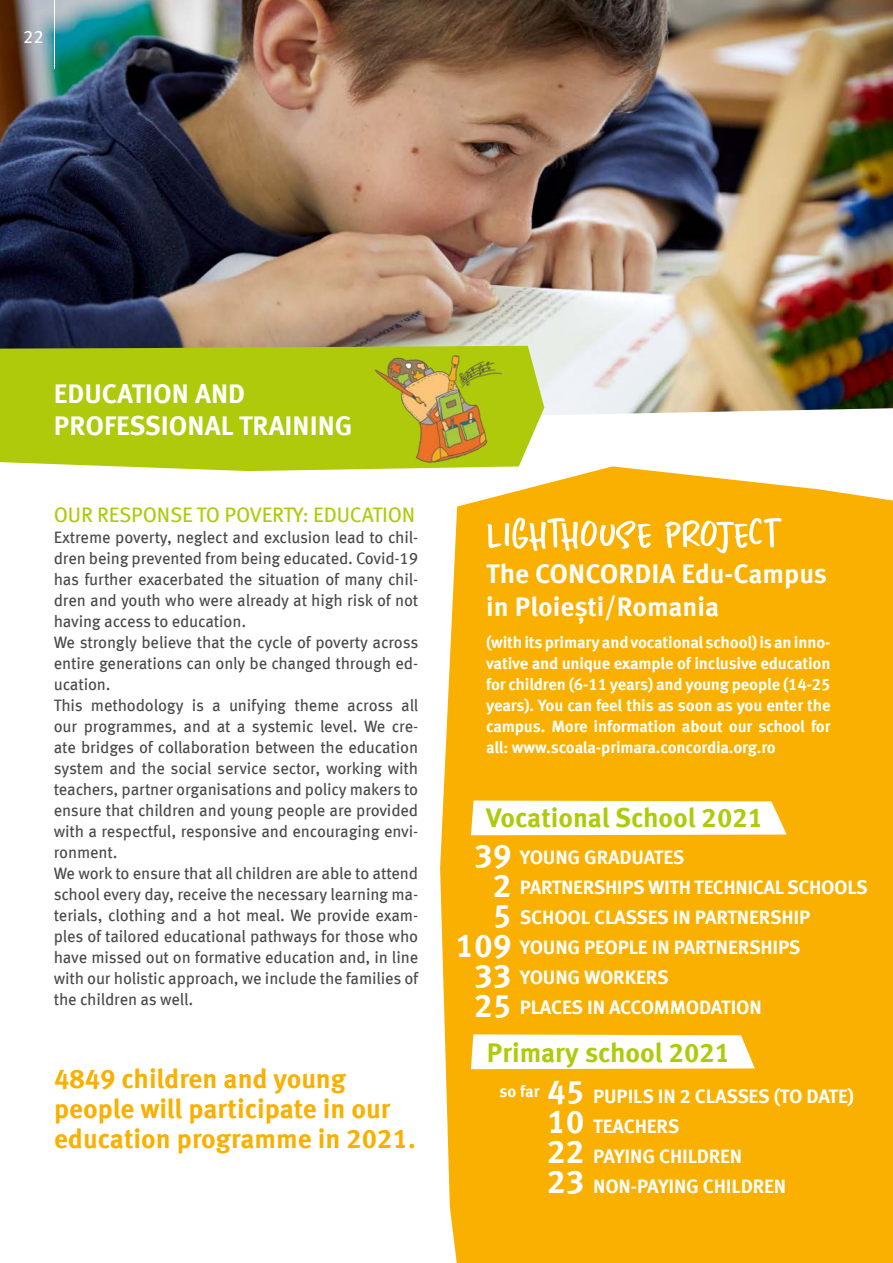
<style>
.page{position:relative;width:893px;height:1263px;background:#fff}
.page>*{position:absolute;margin:0;border:0;box-sizing:border-box;transform-origin:0 0}
.t1{font:51px "Home Education DEMO";letter-spacing:-.03em;color:#fff}
.t2{font:700 33px/30px "Meta OFC";color:#fff;text-align:justify}
.t3{font:700 27px/32.4px "Meta OFC";color:#fff}
.t4{font:700 27px/30px "Meta OFC";color:#f9b000}
.t5{font:700 27px "Meta OFC";color:#afca0b}
.t6{font:21px "Meta OFC";letter-spacing:-.01em;color:#afca0b}
.t7{font:700 19.5px/30px "Meta OFC";letter-spacing:-.01em;color:#fff}
.t8{font:18px "Meta OFC";color:#fff}
.t9{font:16.5px/21px "Meta OFC";letter-spacing:-.01em;color:#4a4a49}
.t10{font:700 16.5px/21px "Meta OFC";letter-spacing:-.01em;color:#fff;text-align:justify}
.s1{font-size:33px}
</style>
<div class="page">
<img style="left:0;top:0;width:893px;height:415px">
<svg style="left:0;top:346px;width:544px;height:125px;fill:#afca0b"></svg>
<img style="left:373px;top:354px;width:132px;height:109px">
<div style="left:440px;top:466px;width:453px;height:797px;background:#f9b000"></div>
<svg style="left:471px;top:1034px;width:284px;height:35px"></svg>
<svg style="left:471px;top:800px;width:316px;height:35px"></svg>
<hr style="left:54px;top:0;width:1px;height:69px;background:#fff">
<p class="t8" style="left:23px;top:26px;width:22px">22</p>
<h3 class="t3" style="left:54px;top:378px;width:300px">EDUCATION AND<br>PROFESSIONAL TRAINING</h3>
<p class="t6" style="left:54px;top:501px;width:363px">OUR RESPONSE TO POVERTY: EDUCATION</p>
<p class="t9" style="left:54px;top:526px;width:366px">Extreme poverty, neglect and exclusion lead to chil&shy;dren being prevented from being educated. Covid-19 has further exacerbated the situation of many chil&shy;dren and youth who were already at high risk of not having access to education.<br>We strongly believe that the cycle of poverty across entire generations can only be changed through ed&shy;ucation.<br>This methodology is a unifying theme across all our programmes, and at a systemic level. We cre&shy;ate bridges of collaboration between the education system and the social service sector, working with teachers, partner organisations and policy makers to ensure that children and young people are provided with a respectful, responsive and encouraging envi&shy;ronment.<br>We work to ensure that all children are able to attend school every day, receive the necessary learning ma&shy;terials, clothing and a hot meal. We provide exam&shy;ples of tailored educational pathways for those who have missed out on formative education and, in line with our holistic approach, we include the families of the children as well.</p>
<h3 class="t4" style="left:54px;top:1064px;width:363px">4849 children and young people will participate in our education programme in 2021.</h3>
<h1 class="t1" style="left:486px;top:508px;width:298px">Lighthouse project</h1>
<h3 class="t3" style="left:486px;top:558px;width:343px">The CONCORDIA Edu-Campus in Ploiești/Romania</h3>
<p class="t10" style="left:486px;top:631px;width:346px">(with its primary and vocational school) is an inno&shy;vative and unique example of inclusive education for children (6-11 years) and young people (14-25 years). You can feel this as soon as you enter the campus. More information about our school for all: www.scoala-primara.concordia.org.ro</p>
<h3 class="t5" style="left:486px;top:800px;width:279px">Vocational School 2021</h3>
<p class="t7" style="left:520px;top:842px;width:349px">YOUNG GRADUATES<br>PARTNERSHIPS WITH TECHNICAL SCHOOLS<br>SCHOOL CLASSES IN PARTNERSHIP<br>YOUNG PEOPLE IN PARTNERSHIPS<br>YOUNG WORKERS<br>PLACES IN ACCOMMODATION</p>
<h2 class="t2" style="left:455px;top:840px;width:58px;text-align:right">39<br>2<br>5<br>109<br>33<br>25</h2>
<h3 class="t5" style="left:487px;top:1036px;width:245px">Primary school 2021</h3>
<p class="t10" style="left:499px;top:1080px;width:87px">so far <span class="s1">45</span></p>
<h2 class="t2" style="left:547px;top:1106px;width:39px">10<br>22<br>23</h2>
<p class="t7" style="left:593px;top:1082px;width:262px">PUPILS IN 2 CLASSES (TO DATE)<br>TEACHERS<br>PAYING CHILDREN<br>NON-PAYING CHILDREN</p>
</div>
